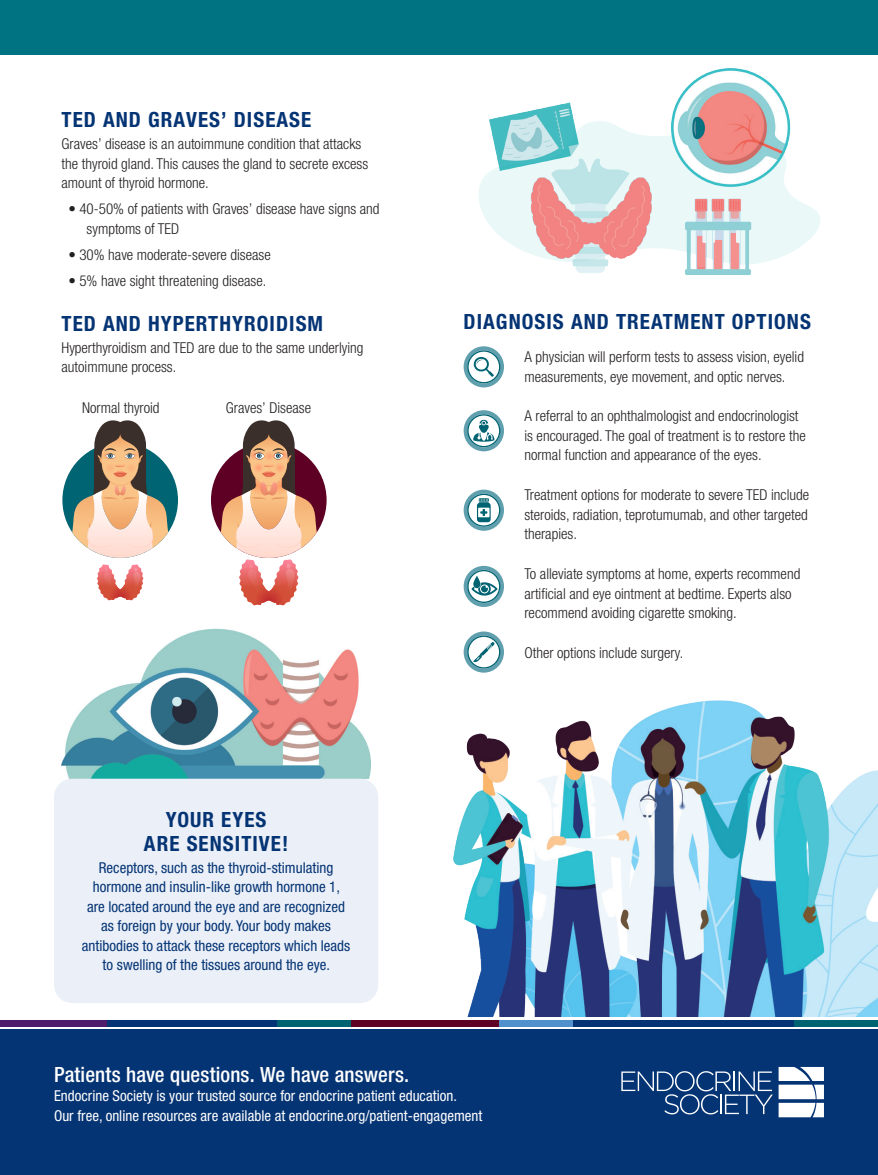
<style>
.page{position:relative;width:878px;height:1175px;background:#fff}
.page>*{position:absolute;margin:0;border:0;box-sizing:border-box;transform-origin:0 0}
.Subheader{font:700 condensed 21px/24px "Helvetica Neue LT Std";letter-spacing:.05em;color:#053474;text-align:center}
.Footer_Title{font:500 condensed 21px "Helvetica Neue LT Std";letter-spacing:.005em;color:#fff}
.text{font:300 condensed 15px/19.5px "Helvetica Neue LT Std";color:#231f20}
.text-2{font:condensed 15px/19.5px "Helvetica Neue LT Std";color:#053474;text-align:center}
.Footer_editor_text{font:condensed 15px/19.5px "Helvetica Neue LT Std";color:#fff}
</style>
<div class="page">
<div style="left:0;top:1029px;width:878px;height:145px;background:#053474"></div>
<div style="left:0;top:1019px;width:107px;height:7px;background:#511b6c"></div>
<div style="left:351px;top:1019px;width:148px;height:7px;background:#5d0023"></div>
<div style="left:107px;top:1019px;width:170px;height:7px;background:#053474"></div>
<div style="left:277px;top:1019px;width:74px;height:7px;background:#006372"></div>
<div style="left:499px;top:1019px;width:74px;height:7px;background:#5090cc"></div>
<div style="left:573px;top:1019px;width:221px;height:7px;background:#053474"></div>
<div style="left:794px;top:1019px;width:84px;height:7px;background:#006372"></div>
<svg style="left:621px;top:1071px;width:151px;height:43px"></svg>
<svg style="left:778px;top:1066px;width:46px;height:51px;background:#cad4e1"></svg>
<div style="left:0;top:0;width:878px;height:54px;background:#007382"></div>
<img style="left:62px;top:628px;width:308px;height:150px">
<div style="left:54px;top:778px;width:324px;height:225px;background:#ebf0f8;border-radius:18px"></div>
<img style="left:479px;top:68px;width:341px;height:207px">
<svg style="left:465px;top:568px;width:37px;height:37px"></svg>
<div style="left:463px;top:566px;width:41px;height:41px;border:4px solid #60a0ae;border-radius:50%"></div>
<div style="left:467px;top:570px;width:33px;height:33px;border:1px solid #006372;border-radius:50%"></div>
<svg style="left:471px;top:575px;width:26px;height:20px"></svg>
<svg style="left:465px;top:633px;width:37px;height:37px"></svg>
<div style="left:463px;top:631px;width:41px;height:41px;border:4px solid #60a0ae;border-radius:50%"></div>
<div style="left:467px;top:635px;width:33px;height:33px;border:1px solid #006372;border-radius:50%"></div>
<svg style="left:473px;top:642px;width:21px;height:4px"></svg>
<svg style="left:465px;top:491px;width:37px;height:38px"></svg>
<div style="left:463px;top:489px;width:41px;height:42px;border:4px solid #60a0ae;border-radius:50%"></div>
<div style="left:467px;top:493px;width:33px;height:34px;border:1px solid #006372;border-radius:50%"></div>
<svg style="left:477px;top:498px;width:13px;height:24px"></svg>
<svg style="left:465px;top:412px;width:37px;height:37px"></svg>
<div style="left:463px;top:410px;width:41px;height:41px;border:4px solid #60a0ae;border-radius:50%"></div>
<div style="left:467px;top:414px;width:33px;height:33px;border:1px solid #006372;border-radius:50%"></div>
<svg style="left:473px;top:420px;width:21px;height:22px"></svg>
<svg style="left:465px;top:348px;width:37px;height:37px"></svg>
<div style="left:463px;top:346px;width:41px;height:41px;border:4px solid #60a0ae;border-radius:50%"></div>
<div style="left:467px;top:350px;width:33px;height:33px;border:1px solid #006372;border-radius:50%"></div>
<svg style="left:473px;top:356px;width:21px;height:21px"></svg>
<img style="left:453px;top:646px;width:425px;height:370px">
<div style="left:62px;top:442px;width:116px;height:116px;background:#006472;border-radius:50%"></div>
<svg style="left:72px;top:420px;width:96px;height:138px"></svg>
<svg style="left:97px;top:564px;width:46px;height:36px"></svg>
<div style="left:211px;top:442px;width:115px;height:116px;background:#5d0024;border-radius:50%"></div>
<svg style="left:221px;top:420px;width:96px;height:185px"></svg>
<p class="Subheader" style="left:62px;top:107px;width:251px">TED AND GRAVES’ DISEASE</p>
<p class="text" style="left:62px;top:134px;width:308px">Graves’ disease is an autoimmune condition that attacks the thyroid gland. This causes the gland to secrete excess amount of thyroid hormone.</p>
<p class="text" style="left:87px;top:199px;width:294px;text-indent:-18px">• 40-50% of patients with Graves’ disease have signs and symptoms of TED</p>
<p class="text" style="left:68px;top:245px;width:204px">• 30% have moderate-severe disease</p>
<p class="text" style="left:68px;top:271px;width:199px">• 5% have sight threatening disease.</p>
<p class="Subheader" style="left:62px;top:311px;width:263px">TED AND HYPERTHYROIDISM</p>
<p class="text" style="left:62px;top:337px;width:303px">Hyperthyroidism and TED are due to the same underlying autoimmune process.</p>
<p class="text" style="left:82px;top:398px;width:79px">Normal thyroid</p>
<p class="text" style="left:226px;top:398px;width:87px">Graves’ Disease</p>
<p class="Subheader" style="left:144px;top:806px;width:146px">YOUR EYES<br>ARE SENSITIVE!</p>
<p class="text-2" style="left:82px;top:857px;width:270px">Receptors, such as the thyroid-stimulating hormone and insulin-like growth hormone 1, are located around the eye and are recognized as foreign by your body. Your body makes antibodies to attack these receptors which leads to swelling of the tissues around the eye.</p>
<p class="Subheader" style="left:463px;top:309px;width:349px">DIAGNOSIS AND TREATMENT OPTIONS</p>
<p class="text" style="left:524px;top:347px;width:281px">A physician will perform tests to assess vision, eyelid measurements, eye movement, and optic nerves.</p>
<p class="text" style="left:524px;top:406px;width:283px">A referral to an ophthalmologist and endocrinologist is encouraged. The goal of treatment is to restore the normal function and appearance of the eyes.</p>
<p class="text" style="left:524px;top:485px;width:286px;text-align:justify">Treatment options for moderate to severe TED include steroids, radiation, teprotumumab, and other targeted therapies.</p>
<p class="text" style="left:524px;top:564px;width:277px">To alleviate symptoms at home, experts recommend artificial and eye ointment at bedtime. Experts also recommend avoiding cigarette smoking.</p>
<p class="text" style="left:524px;top:642px;width:160px">Other options include surgery.</p>
<p class="Footer_Title" style="left:54px;top:1062px;width:357px">Patients have questions. We have answers.</p>
<p class="Footer_editor_text" style="left:54px;top:1086px;width:430px">Endocrine Society is your trusted source for endocrine patient education.<br>Our free, online resources are available at endocrine.org/patient-engagement</p>
</div>
